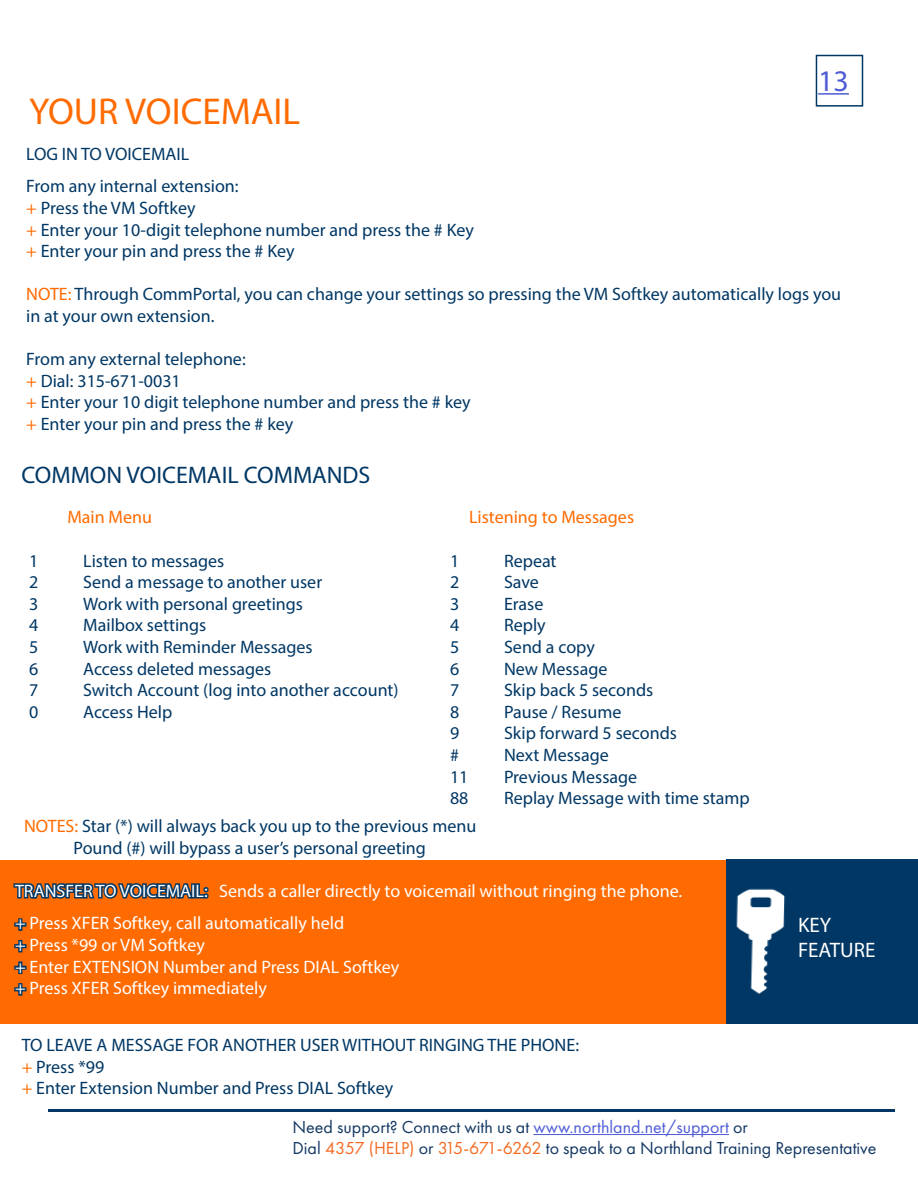
<style>
.page{position:relative;width:918px;height:1188px;background:#fff}
.page>*{position:absolute;margin:0;border:0;box-sizing:border-box;transform-origin:0 0}
.t1{font:37.5px "Myriad Pro";color:#ff6b00}
.t2{font:30px "Myriad Pro";color:#4f5cd6}
.t3{font:24px "Myriad Pro";color:#003764}
.t4{font:21px "Myriad Pro";color:#fff}
.t5{font:18px/21.6px "Myriad Pro";color:#003764}
.t6{font:18px "Myriad Pro";color:#fff}
.t7{font:18px "Futura PT";color:#133863}
.t8{font:18px "Myriad Pro";color:#ff6b00}
.s1{color:#ff6b00}
.s2{color:#003764}
.s3{color:#4f5cd6}
.s4{color:#f36b21}
</style>
<div class="page">
<div style="left:0;top:860px;width:916px;height:163px;background:#ff6b00"></div>
<div style="left:816px;top:55px;width:47px;height:52px;border:2px solid #003764"></div>
<hr style="left:818px;top:93px;width:31px;height:2px;background:#4f5cd6">
<img style="left:726px;top:860px;width:191px;height:163px">
<hr style="left:48px;top:1109px;width:847px;height:2px;background:#003764">
<hr style="left:533px;top:1134px;width:196px;height:1px;background:#4f5cd6">
<p class="t1" style="left:29px;top:88px;width:273px">YOUR VOICEMAIL</p>
<p class="t2" style="left:818px;top:62px;width:32px">13</p>
<p class="t5" style="left:26px;top:143px;width:165px">LOG IN TO VOICEMAIL</p>
<p class="t5" style="left:26px;top:175px;width:214px">From any internal extension: <span class="s1">+</span> Press the VM Softkey</p>
<p class="t5" style="left:26px;top:219px;width:449px"><span class="s1">+</span> Enter your 10-digit telephone number and press the # Key</p>
<p class="t5" style="left:26px;top:240px;width:270px"><span class="s1">+</span> Enter your pin and press the # Key</p>
<p class="t5" style="left:26px;top:283px;width:816px"><span class="s1">NOTE:</span> Through CommPortal, you can change your settings so pressing the VM Softkey automatically logs you in at your own extension.</p>
<p class="t5" style="left:26px;top:348px;width:221px">From any external telephone:</p>
<p class="t5" style="left:26px;top:370px;width:156px"><span class="s1">+</span> Dial: 315-671-0031</p>
<p class="t5" style="left:26px;top:391px;width:446px"><span class="s1">+</span> Enter your 10 digit telephone number and press the # key</p>
<p class="t5" style="left:26px;top:413px;width:269px"><span class="s1">+</span> Enter your pin and press the # key</p>
<p class="t3" style="left:21px;top:461px;width:350px">COMMON VOICEMAIL COMMANDS</p>
<p class="t8" style="left:67px;top:506px;width:86px">Main Menu</p>
<p class="t5" style="left:29px;top:549px;width:11px">1</p>
<p class="t5" style="left:83px;top:549px;width:143px">Listen to messages</p>
<p class="t5" style="left:29px;top:571px;width:11px">2</p>
<p class="t5" style="left:83px;top:571px;width:241px">Send a message to another user</p>
<p class="t5" style="left:29px;top:593px;width:11px">3</p>
<p class="t5" style="left:83px;top:593px;width:221px">Work with personal greetings</p>
<p class="t5" style="left:29px;top:614px;width:11px">4</p>
<p class="t5" style="left:83px;top:614px;width:125px">Mailbox settings</p>
<p class="t5" style="left:29px;top:636px;width:11px">5</p>
<p class="t5" style="left:83px;top:636px;width:231px">Work with Reminder Messages</p>
<p class="t5" style="left:29px;top:657px;width:11px">6</p>
<p class="t5" style="left:83px;top:657px;width:190px">Access deleted messages</p>
<p class="t5" style="left:29px;top:679px;width:11px">7</p>
<p class="t5" style="left:83px;top:679px;width:317px">Switch Account (log into another account)</p>
<p class="t5" style="left:29px;top:701px;width:11px">0</p>
<p class="t5" style="left:83px;top:701px;width:91px">Access Help</p>
<p class="t8" style="left:469px;top:506px;width:167px">Listening to Messages</p>
<p class="t5" style="left:450px;top:549px;width:11px">1</p>
<p class="t5" style="left:504px;top:549px;width:54px">Repeat</p>
<p class="t5" style="left:450px;top:571px;width:11px">2</p>
<p class="t5" style="left:504px;top:571px;width:36px">Save</p>
<p class="t5" style="left:450px;top:593px;width:11px">3</p>
<p class="t5" style="left:504px;top:593px;width:41px">Erase</p>
<p class="t5" style="left:450px;top:614px;width:11px">4</p>
<p class="t5" style="left:504px;top:614px;width:43px">Reply</p>
<p class="t5" style="left:450px;top:636px;width:11px">5</p>
<p class="t5" style="left:504px;top:636px;width:92px">Send a copy</p>
<p class="t5" style="left:450px;top:657px;width:11px">6</p>
<p class="t5" style="left:504px;top:657px;width:105px">New Message</p>
<p class="t5" style="left:450px;top:679px;width:11px">7</p>
<p class="t5" style="left:504px;top:679px;width:151px">Skip back 5 seconds</p>
<p class="t5" style="left:450px;top:701px;width:11px">8</p>
<p class="t5" style="left:504px;top:701px;width:119px">Pause / Resume</p>
<p class="t5" style="left:450px;top:722px;width:11px">9</p>
<p class="t5" style="left:504px;top:722px;width:174px">Skip forward 5 seconds</p>
<p class="t5" style="left:450px;top:744px;width:10px">#</p>
<p class="t5" style="left:504px;top:744px;width:106px">Next Message</p>
<p class="t5" style="left:450px;top:765px;width:20px">11</p>
<p class="t5" style="left:504px;top:765px;width:135px">Previous Message</p>
<p class="t5" style="left:450px;top:787px;width:20px">88</p>
<p class="t5" style="left:504px;top:787px;width:247px">Replay Message with time stamp</p>
<p class="t5" style="left:24px;top:815px;width:454px"><span class="s1">NOTES:</span> Star (*) will always back you up to the previous menu</p>
<p class="t5" style="left:74px;top:837px;width:354px">Pound (#) will bypass a user’s personal greeting</p>
<p class="t6" style="left:15px;top:880px;width:669px"><span class="s2">TRANSFER TO VOICEMAIL:</span> Sends a caller directly to voicemail without ringing the phone.</p>
<p class="t6" style="left:15px;top:912px;width:331px"><span class="s2">+</span> Press XFER Softkey, call automatically held</p>
<p class="t6" style="left:15px;top:934px;width:191px"><span class="s2">+</span> Press *99 or VM Softkey</p>
<p class="t6" style="left:15px;top:955px;width:386px"><span class="s2">+</span> Enter EXTENSION Number and Press DIAL Softkey</p>
<p class="t6" style="left:15px;top:977px;width:253px"><span class="s2">+</span> Press XFER Softkey immediately</p>
<p class="t5" style="left:22px;top:1034px;width:559px">TO LEAVE A MESSAGE FOR ANOTHER USER WITHOUT RINGING THE PHONE:</p>
<p class="t5" style="left:22px;top:1056px;width:84px"><span class="s1">+</span> Press *99</p>
<p class="t5" style="left:22px;top:1077px;width:373px"><span class="s1">+</span> Enter Extension Number and Press DIAL Softkey</p>
<p class="t4" style="left:798px;top:912px;width:35px">KEY</p>
<p class="t4" style="left:798px;top:937px;width:79px">FEATURE</p>
<p class="t7" style="left:292px;top:1116px;width:457px">Need support? Connect with us at <span class="s3">www.northland.net/support</span> or</p>
<p class="t7" style="left:292px;top:1137px;width:586px">Dial <span class="s4">4357 (HELP)</span> or <span class="s4">315-671-6262</span> to speak to a Northland Training Representative</p>
</div>
